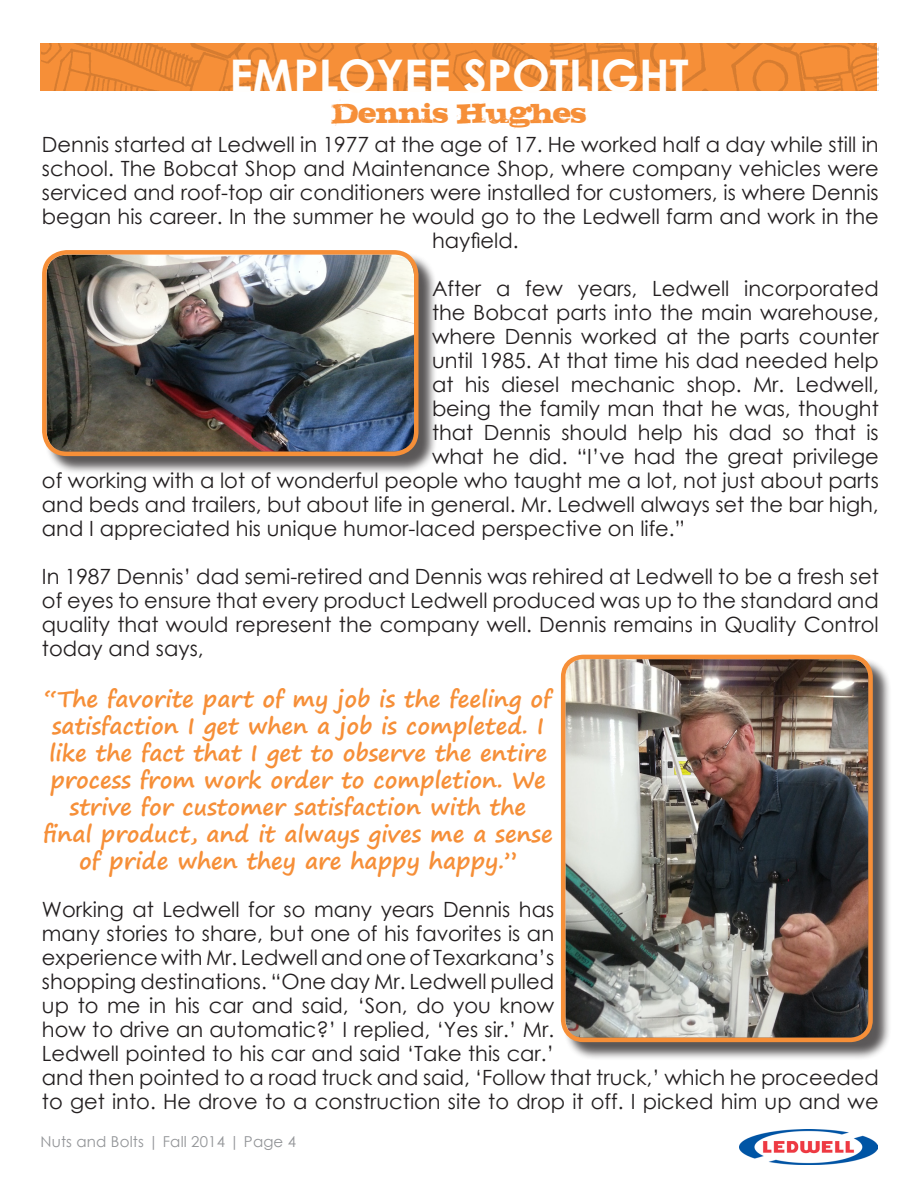
<style>
.page{position:relative;width:918px;height:1188px;background:#fff}
.page>*{position:absolute;margin:0;border:0;box-sizing:border-box;transform-origin:0 0}
.t1{font:700 45px "Century Gothic";color:#fffefc}
.t2{font:34.5px "STEAK";color:#f68f38;scale:.95 1}
.t3{font:700 22.5px/27px "Segoe Print";color:#f68f38;text-align:center}
.t4{font:21px/24px "Century Gothic";color:#231f20;text-align:justify}
.t5{font:15px "Century Gothic";letter-spacing:.01em;color:#939598}
</style>
<div class="page">
<img style="left:739px;top:1130px;width:139px;height:34px">
<img style="left:42px;top:43px;width:837px;height:48px">
<div style="left:44px;top:252px;width:393px;height:223px;background:#231f20;opacity:.75"></div>
<img style="left:47px;top:255px;width:367px;height:197px">
<div style="left:42px;top:250px;width:376px;height:206px;border:4px solid #f68f38;border-radius:22px"></div>
<div style="left:563px;top:657px;width:328px;height:404px;background:#231f20;opacity:.75"></div>
<img style="left:565px;top:659px;width:303px;height:379px">
<div style="left:561px;top:655px;width:312px;height:387px;border:4px solid #f68f38;border-radius:20px"></div>
<p class="t1" style="left:230px;top:42px;width:461px">EMPLOYEE SPOTLIGHT</p>
<p class="t2" style="left:332px;top:92px;width:269px">Dennis Hughes</p>
<p class="t4" style="left:42px;top:132px;width:838px">Dennis started at Ledwell in 1977 at the age of 17. He worked half a day while still in</p>
<p class="t4" style="left:42px;top:156px;width:838px">school. The Bobcat Shop and Maintenance Shop, where company vehicles were</p>
<p class="t4" style="left:42px;top:180px;width:838px">serviced and roof-top air conditioners were installed for customers, is where Dennis</p>
<p class="t4" style="left:42px;top:204px;width:838px">began his career. In the summer he would go to the Ledwell farm and work in the</p>
<p class="t4" style="left:432px;top:228px;width:88px">hayfield.</p>
<p class="t4" style="left:432px;top:276px;width:448px">After a few years, Ledwell incorporated</p>
<p class="t4" style="left:432px;top:300px;width:448px">the Bobcat parts into the main warehouse,</p>
<p class="t4" style="left:432px;top:324px;width:448px">where Dennis worked at the parts counter</p>
<p class="t4" style="left:432px;top:348px;width:448px">until 1985. At that time his dad needed help</p>
<p class="t4" style="left:432px;top:372px;width:448px">at his diesel mechanic shop. Mr. Ledwell,</p>
<p class="t4" style="left:432px;top:396px;width:448px">being the family man that he was, thought</p>
<p class="t4" style="left:432px;top:420px;width:448px">that Dennis should help his dad so that is</p>
<p class="t4" style="left:432px;top:444px;width:448px">what he did. “I’ve had the great privilege</p>
<p class="t4" style="left:42px;top:468px;width:838px">of working with a lot of wonderful people who taught me a lot, not just about parts</p>
<p class="t4" style="left:42px;top:492px;width:838px">and beds and trailers, but about life in general. Mr. Ledwell always set the bar high,</p>
<p class="t4" style="left:42px;top:516px;width:645px">and I appreciated his unique humor-laced perspective on life.”</p>
<p class="t4" style="left:42px;top:564px;width:838px">In 1987 Dennis’ dad semi-retired and Dennis was rehired at Ledwell to be a fresh set of eyes to ensure that every product Ledwell produced was up to the standard and quality that would represent the company well. Dennis remains in Quality Control today and says,</p>
<p class="t3" style="left:43px;top:684px;width:511px">“The favorite part of my job is the feeling of satisfaction I get when a job is completed. I like the fact that I get to observe the entire process from work order to completion. We strive for customer satisfaction with the final product, and it always gives me a sense of pride when they are happy happy.”</p>
<p class="t4" style="left:42px;top:897px;width:838px;text-align:left">Working at Ledwell for so many years Dennis has<br>many stories to share, but one of his favorites is an<br>experience with Mr. Ledwell and one of Texarkana’s<br>shopping destinations. “One day Mr. Ledwell pulled<br>up to me in his car and said, ‘Son, do you know<br>how to drive an automatic?’ I replied, ‘Yes sir.’ Mr.<br>Ledwell pointed to his car and said ‘Take this car.’<br>and then pointed to a road truck and said, ‘Follow that truck,’ which he proceeded to get into. He drove to a construction site to drop it off. I picked him up and we</p>
<p class="t5" style="left:40px;top:1131px;width:257px">Nuts and Bolts | Fall 2014 | Page 4</p>
</div>
